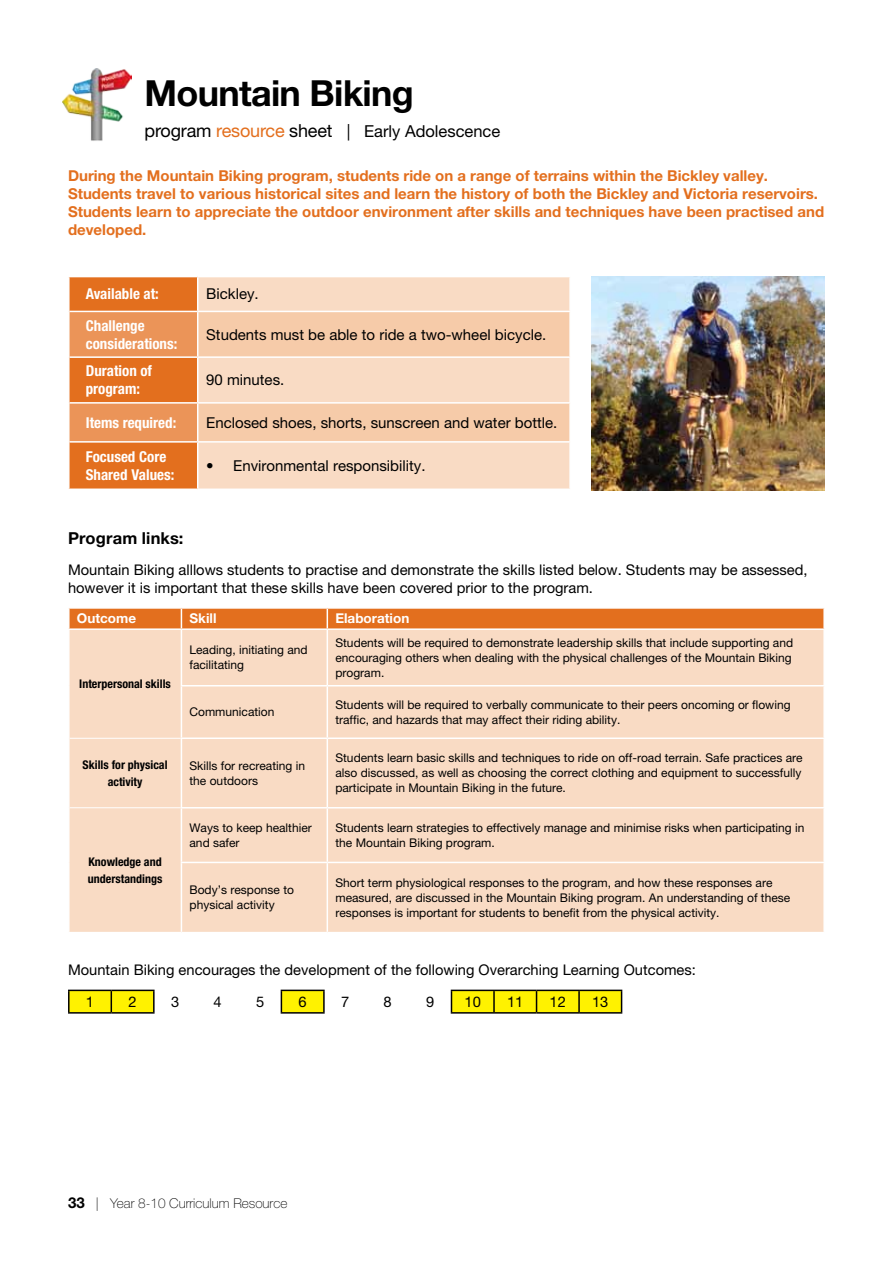
<style>
.page{position:relative;width:893px;height:1263px;background:#fff}
.page>*{position:absolute;margin:0;border:0;box-sizing:border-box;transform-origin:0 0}
.t1{font:700 36px "Helvetica Neue LT Std";letter-spacing:-.02em;color:#000}
.t2{font:16.5px "Helvetica Neue LT Std";color:#000}
.t3{font:700 16.5px "Helvetica Neue LT Std";letter-spacing:.01em;color:#000}
.t4{font:700 15px/18px "Helvetica Neue LT Std";color:#e36f1e}
.t5{font:15px "Helvetica Neue LT Std";color:#000}
.t6{font:700 condensed 15px/18px "Helvetica Neue LT Std";color:#fff}
.t7{font:14.7px/18px "Helvetica Neue LT Std";color:#000}
.t8{font:100 13.5px "Helvetica Neue LT Std";color:#000}
.t9{font:700 13.5px "Helvetica Neue LT Std";color:#fff}
.t10{font:12px/15px "Helvetica Neue LT Std";color:#000}
.t11{font:700 condensed 12px/16.5px "Helvetica Neue LT Std";color:#000;text-align:center}
.s1{font-size:18px}
.s2{font-size:18px;color:#e36f1e}
.s3{font-weight:700;font-size:15px}
</style>
<div class="page">
<img style="left:62px;top:69px;width:69px;height:72px">
<div style="left:198px;top:277px;width:371px;height:211px;background:#f9dbc4"></div>
<svg style="left:70px;top:277px;width:127px;height:211px;background:#e67e35"></svg>
<svg style="left:198px;top:312px;width:371px;height:129px;background:#f7d0b2"></svg>
<hr style="left:70px;top:311px;width:128px;height:1px;background:#fff">
<hr style="left:198px;top:311px;width:373px;height:1px;background:#fff">
<hr style="left:70px;top:356px;width:128px;height:2px;background:#fff">
<hr style="left:198px;top:356px;width:373px;height:2px;background:#fff">
<hr style="left:70px;top:402px;width:128px;height:2px;background:#fff">
<hr style="left:198px;top:402px;width:373px;height:2px;background:#fff">
<hr style="left:70px;top:441px;width:128px;height:2px;background:#fff">
<hr style="left:198px;top:441px;width:373px;height:2px;background:#fff">
<div style="left:70px;top:630px;width:753px;height:302px;background:#f9dbc4"></div>
<svg style="left:68px;top:608px;width:757px;height:21px;background:#e4782c"></svg>
<hr style="left:181px;top:630px;width:1px;height:55px;background:#fff">
<hr style="left:327px;top:630px;width:1px;height:55px;background:#fff">
<hr style="left:181px;top:685px;width:146px;height:1px;background:#fff">
<hr style="left:181px;top:686px;width:1px;height:51px;background:#fff">
<hr style="left:327px;top:685px;width:498px;height:1px;background:#fff">
<hr style="left:327px;top:686px;width:1px;height:51px;background:#fff">
<hr style="left:181px;top:737px;width:146px;height:2px;background:#fff">
<hr style="left:181px;top:739px;width:1px;height:68px;background:#fff">
<hr style="left:327px;top:737px;width:498px;height:2px;background:#fff">
<hr style="left:327px;top:739px;width:1px;height:68px;background:#fff">
<hr style="left:181px;top:807px;width:146px;height:1px;background:#fff">
<hr style="left:181px;top:808px;width:1px;height:54px;background:#fff">
<hr style="left:327px;top:807px;width:498px;height:1px;background:#fff">
<hr style="left:327px;top:808px;width:1px;height:54px;background:#fff">
<hr style="left:181px;top:862px;width:146px;height:1px;background:#fff">
<hr style="left:181px;top:863px;width:1px;height:69px;background:#fff">
<hr style="left:327px;top:862px;width:498px;height:1px;background:#fff">
<hr style="left:327px;top:863px;width:1px;height:69px;background:#fff">
<hr style="left:70px;top:738px;width:111px;height:1px;background:#fff">
<hr style="left:70px;top:807px;width:111px;height:1px;background:#fff">
<hr style="left:68px;top:990px;width:43px;height:1px;background:#000">
<hr style="left:68px;top:991px;width:2px;height:21px;background:#000">
<hr style="left:68px;top:1012px;width:43px;height:1px;background:#000">
<svg style="left:69px;top:990px;width:553px;height:23px"></svg>
<hr style="left:494px;top:1012px;width:42px;height:1px;background:#000">
<hr style="left:536px;top:1012px;width:43px;height:1px;background:#000">
<hr style="left:579px;top:1012px;width:43px;height:1px;background:#000">
<img style="left:591px;top:277px;width:234px;height:213px">
<h1 class="t1" style="left:145px;top:71px;width:271px">Mountain Biking</h1>
<h2 class="t2" style="left:145px;top:121px;width:357px"><span class="s1">program</span> <span class="s2">resource</span> <span class="s1">sheet</span> | Early Adolescence</h2>
<p class="t4" style="left:68px;top:166px;width:758px">During the Mountain Biking program, students ride on a range of terrains within the Bickley valley.<br>Students travel to various historical sites and learn the history of both the Bickley and Victoria reservoirs.<br>Students learn to appreciate the outdoor environment after skills and techniques have been practised and developed.</p>
<p class="t6" style="left:86px;top:285px;width:75px">Available at:</p>
<p class="t5" style="left:206px;top:285px;width:54px">Bickley.</p>
<p class="t6" style="left:86px;top:316px;width:93px">Challenge considerations:</p>
<p class="t5" style="left:206px;top:325px;width:342px">Students must be able to ride a two-wheel bicycle.</p>
<p class="t6" style="left:86px;top:362px;width:68px">Duration of program:</p>
<p class="t5" style="left:206px;top:371px;width:80px">90 minutes.</p>
<p class="t6" style="left:86px;top:413px;width:92px">Items required:</p>
<p class="t5" style="left:206px;top:413px;width:353px">Enclosed shoes, shorts, sunscreen and water bottle.</p>
<p class="t6" style="left:86px;top:447px;width:90px">Focused Core<br>Shared Values:</p>
<p class="t5" style="left:206px;top:457px;width:221px">• Environmental responsibility.</p>
<h2 class="t3" style="left:68px;top:528px;width:117px">Program links:</h2>
<p class="t7" style="left:68px;top:560px;width:741px">Mountain Biking alllows students to practise and demonstrate the skills listed below. Students may be assessed, however it is important that these skills have been covered prior to the program.</p>
<p class="t9" style="left:77px;top:610px;width:61px">Outcome</p>
<p class="t9" style="left:190px;top:610px;width:28px">Skill</p>
<p class="t9" style="left:335px;top:610px;width:75px">Elaboration</p>
<p class="t11" style="left:79px;top:675px;width:93px">Interpersonal skills</p>
<p class="t10" style="left:190px;top:642px;width:120px">Leading, initiating and facilitating</p>
<p class="t10" style="left:335px;top:635px;width:459px;text-align:justify">Students will be required to demonstrate leadership skills that include supporting and encouraging others when dealing with the physical challenges of the Mountain Biking program.</p>
<p class="t10" style="left:190px;top:704px;width:86px">Communication</p>
<p class="t10" style="left:335px;top:697px;width:457px">Students will be required to verbally communicate to their peers oncoming or flowing traffic, and hazards that may affect their riding ability.</p>
<p class="t11" style="left:83px;top:756px;width:87px">Skills for physical activity</p>
<p class="t10" style="left:190px;top:758px;width:117px">Skills for recreating in the outdoors</p>
<p class="t10" style="left:335px;top:750px;width:469px;text-align:justify">Students learn basic skills and techniques to ride on off-road terrain. Safe practices are also discussed, as well as choosing the correct clothing and equipment to successfully participate in Mountain Biking in the future.</p>
<p class="t11" style="left:88px;top:853px;width:76px;text-align:left">Knowledge and understandings</p>
<p class="t10" style="left:190px;top:820px;width:124px">Ways to keep healthier and safer</p>
<p class="t10" style="left:335px;top:820px;width:470px">Students learn strategies to effectively manage and minimise risks when participating in the Mountain Biking program.</p>
<p class="t10" style="left:190px;top:882px;width:106px">Body’s response to physical activity</p>
<p class="t10" style="left:335px;top:875px;width:456px">Short term physiological responses to the program, and how these responses are measured, are discussed in the Mountain Biking program. An understanding of these responses is important for students to benefit from the physical activity.</p>
<p class="t7" style="left:86px;top:954px;width:611px;line-height:31.8px;text-indent:-18px">Mountain Biking encourages the development of the following Overarching Learning Outcomes:<br>1</p>
<p class="t7" style="left:128px;top:992px;width:10px">2</p>
<p class="t7" style="left:171px;top:992px;width:10px">3</p>
<p class="t7" style="left:214px;top:992px;width:10px">4</p>
<p class="t7" style="left:256px;top:992px;width:10px">5</p>
<p class="t7" style="left:299px;top:992px;width:10px">6</p>
<p class="t7" style="left:341px;top:992px;width:10px">7</p>
<p class="t7" style="left:384px;top:992px;width:10px">8</p>
<p class="t7" style="left:426px;top:992px;width:10px">9</p>
<p class="t7" style="left:465px;top:992px;width:18px">10</p>
<p class="t7" style="left:507px;top:992px;width:18px">11</p>
<p class="t7" style="left:550px;top:992px;width:18px">12</p>
<p class="t7" style="left:592px;top:992px;width:18px">13</p>
<p class="t8" style="left:68px;top:1195px;width:221px"><span class="s3">33</span> | Year 8-10 Curriculum Resource</p>
</div>
